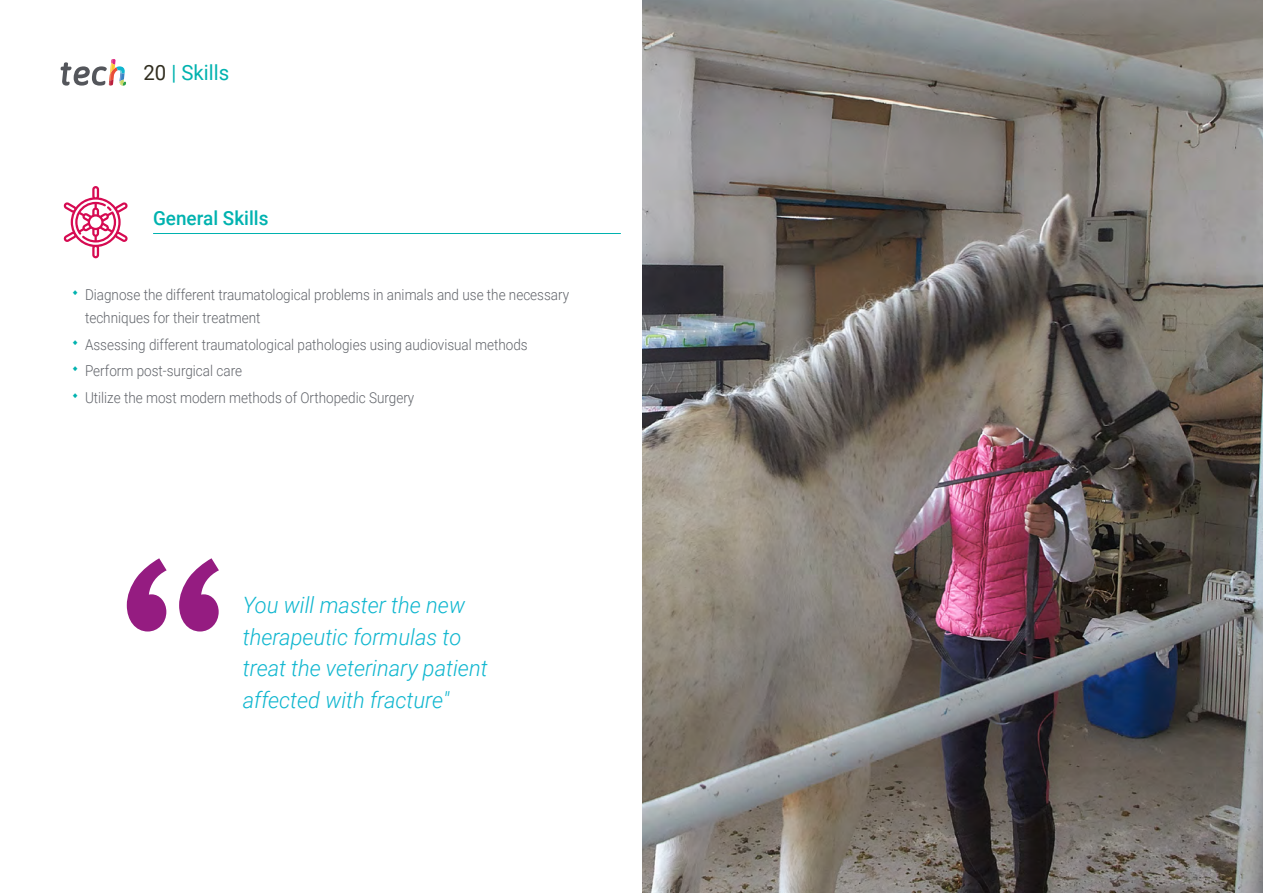
<style>
.page{position:relative;width:1263px;height:893px;background:#fff}
.page>*{position:absolute;margin:0;border:0;box-sizing:border-box;transform-origin:0 0}
.t1{font:italic 300 22.5px/31.5px "Roboto";color:#0fb6cf}
.t2{font:21px "Roboto";color:#00b2af}
.t3{font:500 19.5px "Roboto";color:#00b2af}
.t4{font:300 15px/26.7px "Roboto";color:#61646a;scale:.9 1}
.s1{color:#312e20}
</style>
<div class="page">
<svg style="left:61px;top:59px;width:65px;height:27px"></svg>
<hr style="left:153px;top:233px;width:468px;height:1px;background:#00b2af">
<svg style="left:63px;top:186px;width:65px;height:72px"></svg>
<img style="left:642px;top:0;width:621px;height:893px">
<svg style="left:127px;top:558px;width:92px;height:73px"></svg>
<h2 class="t2" style="left:144px;top:57px;width:87px"><span class="s1">20</span> | Skills</h2>
<h3 class="t3" style="left:153px;top:205px;width:117px">General Skills</h3>
<p class="t4" style="left:85px;top:283px;width:539px;line-height:22.5px">Diagnose the different traumatological problems in animals and use the necessary techniques for their treatment</p>
<p class="t4" style="left:85px;top:330px;width:493px">Assessing different traumatological pathologies using audiovisual methods<br>Perform post-surgical care<br>Utilize the most modern methods of Orthopedic Surgery</p>
<h1 class="t1" style="left:243px;top:588px;width:246px">You will master the new therapeutic formulas to treat the veterinary patient affected with fracture"</h1>
</div>
